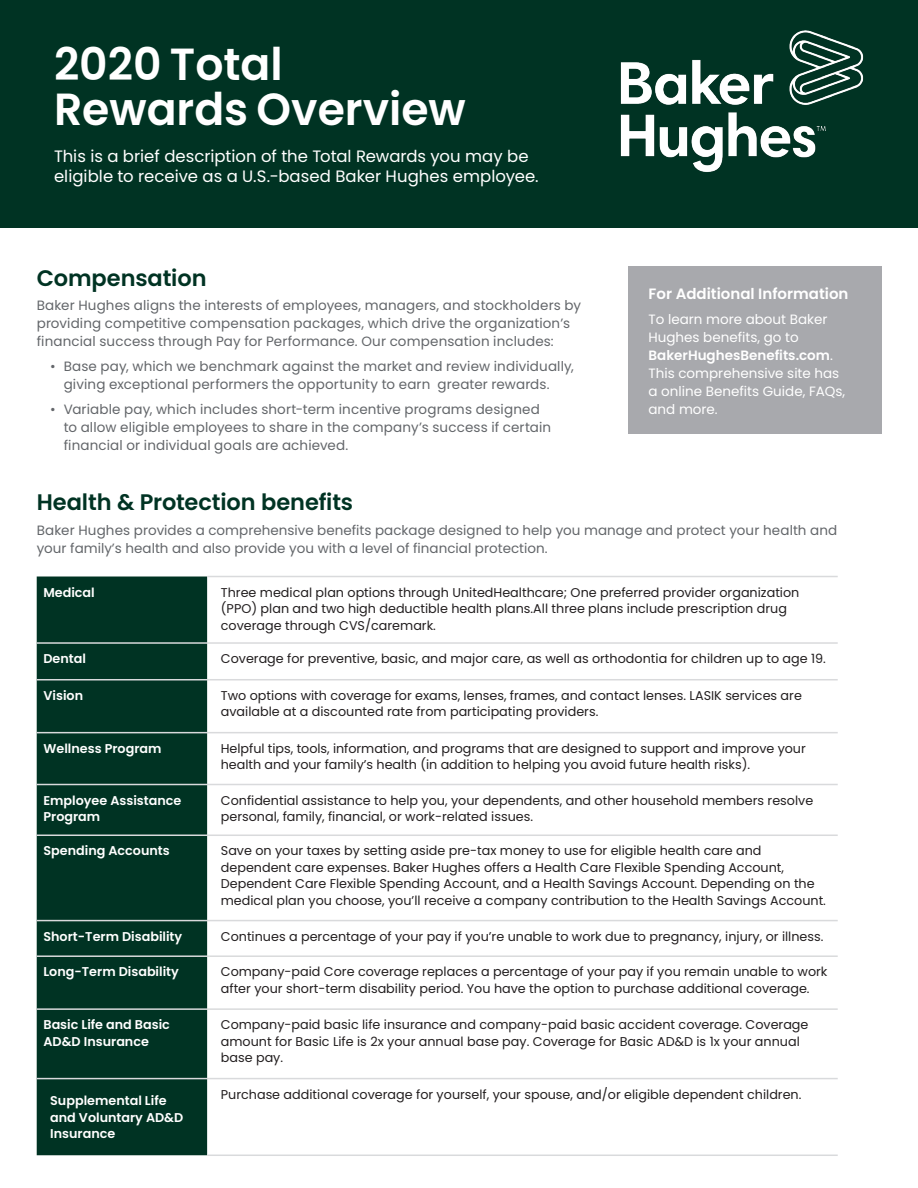
<style>
.page{position:relative;width:918px;height:1188px;background:#fff}
.page>*{position:absolute;margin:0;border:0;box-sizing:border-box;transform-origin:0 0}
.Large_Head{font:600 45px/45px "Poppins";color:#fff}
.sub_head-15pt_copy{font:600 22.5px "Poppins";letter-spacing:-.005em;color:#003323}
.Large_Head-2{font:16.5px/19.5px "Poppins";color:#fff}
.t1{font:600 15px "Poppins";color:#fff}
.body{font:13.5px/18px "Poppins";letter-spacing:.01em;color:#63666a}
.t2{font:13.5px/18px "Poppins";color:#fff}
.Chart_Body{font:12.75px/16.5px "Poppins";color:#231f20}
.Chart_Body_Bold{font:600 12.75px/16.5px "Poppins";color:#fff}
.s1{font-weight:600}
</style>
<div class="page">
<div style="left:628px;top:266px;width:253px;height:168px;background:#a8a9ad"></div>
<div style="left:0;top:0;width:918px;height:228px;background:#003323"></div>
<div style="left:37px;top:577px;width:170px;height:578px;background:#003323"></div>
<svg style="left:207px;top:577px;width:631px;height:578px"></svg>
<hr style="left:37px;top:642px;width:170px;height:2px;background:#d9dadc">
<hr style="left:207px;top:642px;width:631px;height:2px;background:#d9dadc">
<hr style="left:37px;top:679px;width:170px;height:1px;background:#d9dadc">
<hr style="left:37px;top:732px;width:170px;height:1px;background:#d9dadc">
<hr style="left:207px;top:732px;width:631px;height:1px;background:#d9dadc">
<hr style="left:37px;top:784px;width:170px;height:1px;background:#d9dadc">
<hr style="left:207px;top:784px;width:631px;height:1px;background:#d9dadc">
<hr style="left:37px;top:835px;width:170px;height:1px;background:#d9dadc">
<hr style="left:207px;top:835px;width:631px;height:1px;background:#d9dadc">
<hr style="left:37px;top:920px;width:170px;height:1px;background:#d9dadc">
<hr style="left:207px;top:920px;width:631px;height:1px;background:#d9dadc">
<hr style="left:37px;top:955px;width:170px;height:2px;background:#d9dadc">
<hr style="left:207px;top:955px;width:631px;height:2px;background:#d9dadc">
<hr style="left:37px;top:1008px;width:170px;height:2px;background:#d9dadc">
<hr style="left:207px;top:1008px;width:631px;height:2px;background:#d9dadc">
<hr style="left:37px;top:1078px;width:170px;height:1px;background:#d9dadc">
<hr style="left:207px;top:1078px;width:631px;height:1px;background:#d9dadc">
<hr style="left:207px;top:1155px;width:631px;height:1px;background:#d9dadc">
<hr style="left:207px;top:679px;width:631px;height:1px;background:#d9dadc">
<hr style="left:207px;top:576px;width:631px;height:1px;background:#d9dadc">
<img style="left:620px;top:30px;width:244px;height:142px">
<p class="Large_Head" style="left:54px;top:42px;width:413px">2020 Total<br>Rewards Overview</p>
<p class="Large_Head-2" style="left:54px;top:147px;width:486px">This is a brief description of the Total Rewards you may be eligible to receive as a U.S.-based Baker Hughes employee.</p>
<p class="sub_head-15pt_copy" style="left:37px;top:265px;width:171px">Compensation</p>
<p class="body" style="left:37px;top:297px;width:546px">Baker Hughes aligns the interests of employees, managers, and stockholders by providing competitive compensation packages, which drive the organization’s financial success through Pay for Performance. Our compensation includes:</p>
<p class="body" style="left:64px;top:357px;width:512px;text-indent:-14px">• Base pay, which we benchmark against the market and review individually, giving exceptional performers the opportunity to earn greater rewards.</p>
<p class="body" style="left:64px;top:400px;width:489px;text-indent:-14px">• Variable pay, which includes short-term incentive programs designed to allow eligible employees to share in the company’s success if certain financial or individual goals are achieved.</p>
<p class="sub_head-15pt_copy" style="left:37px;top:489px;width:318px">Health &amp; Protection benefits</p>
<p class="body" style="left:37px;top:521px;width:802px">Baker Hughes provides a comprehensive benefits package designed to help you manage and protect your health and your family’s health and also provide you with a level of financial protection.</p>
<p class="Chart_Body_Bold" style="left:43px;top:584px;width:53px">Medical</p>
<p class="Chart_Body" style="left:221px;top:584px;width:580px">Three medical plan options through UnitedHealthcare; One preferred provider organization (PPO) plan and two high deductible health plans.All three plans include prescription drug coverage through CVS/caremark.</p>
<p class="Chart_Body_Bold" style="left:43px;top:651px;width:44px">Dental</p>
<p class="Chart_Body" style="left:221px;top:651px;width:607px">Coverage for preventive, basic, and major care, as well as orthodontia for children up to age 19.</p>
<p class="Chart_Body_Bold" style="left:43px;top:687px;width:41px">Vision</p>
<p class="Chart_Body" style="left:221px;top:687px;width:583px">Two options with coverage for exams, lenses, frames, and contact lenses. LASIK services are available at a discounted rate from participating providers.</p>
<p class="Chart_Body_Bold" style="left:43px;top:740px;width:120px">Wellness Program</p>
<p class="Chart_Body" style="left:221px;top:740px;width:586px">Helpful tips, tools, information, and programs that are designed to support and improve your health and your family’s health (in addition to helping you avoid future health risks).</p>
<p class="Chart_Body_Bold" style="left:43px;top:792px;width:140px">Employee Assistance<br>Program</p>
<p class="Chart_Body" style="left:221px;top:792px;width:594px">Confidential assistance to help you, your dependents, and other household members resolve personal, family, financial, or work-related issues.</p>
<p class="Chart_Body_Bold" style="left:43px;top:843px;width:128px">Spending Accounts</p>
<p class="Chart_Body" style="left:221px;top:843px;width:607px">Save on your taxes by setting aside pre-tax money to use for eligible health care and dependent care expenses. Baker Hughes offers a Health Care Flexible Spending Account, Dependent Care Flexible Spending Account, and a Health Savings Account. Depending on the medical plan you choose, you’ll receive a company contribution to the Health Savings Account.</p>
<p class="Chart_Body_Bold" style="left:43px;top:928px;width:140px">Short-Term Disability</p>
<p class="Chart_Body" style="left:221px;top:928px;width:604px">Continues a percentage of your pay if you’re unable to work due to pregnancy, injury, or illness.</p>
<p class="Chart_Body_Bold" style="left:43px;top:964px;width:137px">Long-Term Disability</p>
<p class="Chart_Body" style="left:221px;top:964px;width:608px">Company-paid Core coverage replaces a percentage of your pay if you remain unable to work after your short-term disability period. You have the option to purchase additional coverage.</p>
<p class="Chart_Body_Bold" style="left:43px;top:1017px;width:128px">Basic Life and Basic<br>AD&amp;D Insurance</p>
<p class="Chart_Body" style="left:221px;top:1017px;width:589px">Company-paid basic life insurance and company-paid basic accident coverage. Coverage amount for Basic Life is 2x your annual base pay. Coverage for Basic AD&amp;D is 1x your annual base pay.</p>
<p class="Chart_Body_Bold" style="left:50px;top:1093px;width:135px">Supplemental Life and Voluntary AD&amp;D<br>Insurance</p>
<p class="t1" style="left:649px;top:285px;width:202px">For Additional Information</p>
<p class="t2" style="left:649px;top:311px;width:198px">To learn more about Baker<br>Hughes benefits, go to<br><span class="s1">BakerHughesBenefits.com</span>.<br>This comprehensive site has a online Benefits Guide, FAQs, and more.</p>
<p class="Chart_Body" style="left:221px;top:1086px;width:582px">Purchase additional coverage for yourself, your spouse, and/or eligible dependent children.</p>
</div>
